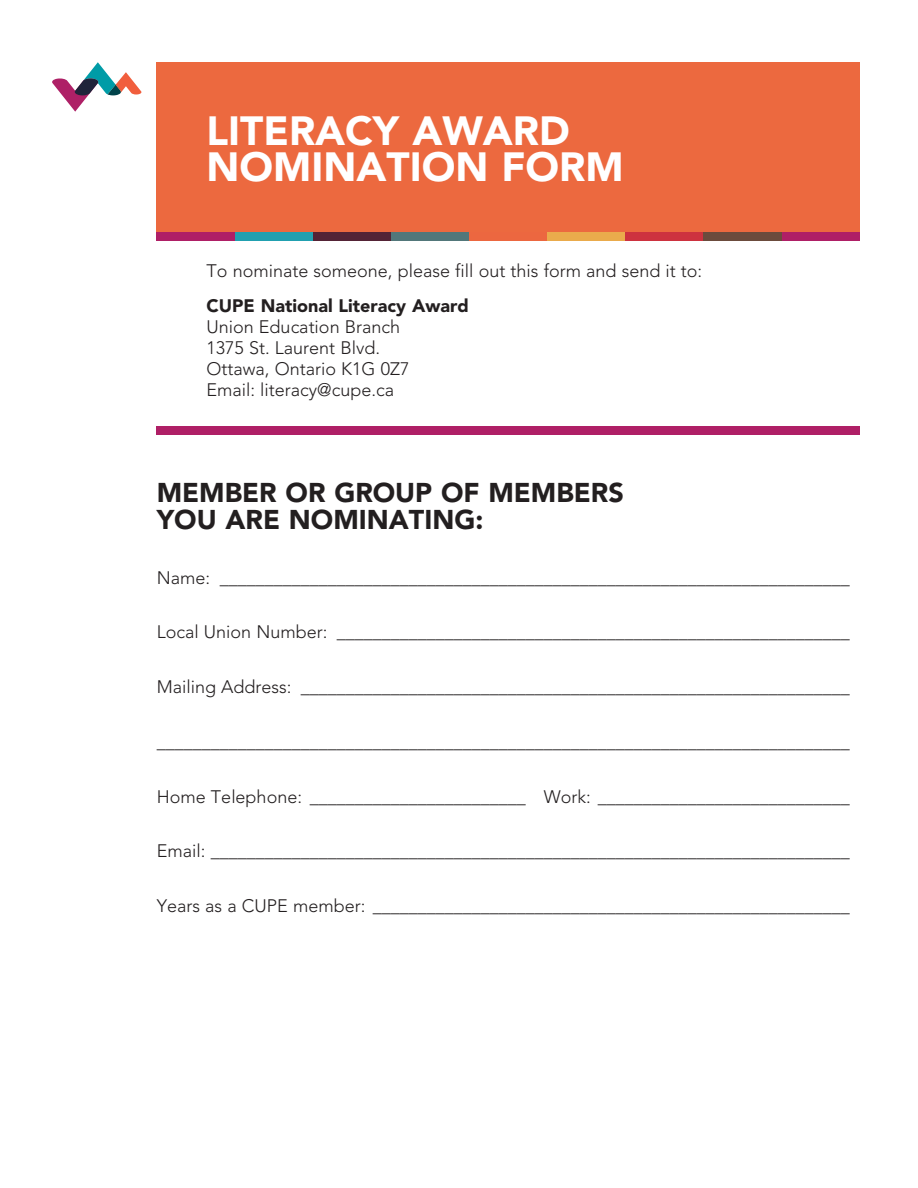
<style>
.page{position:relative;width:918px;height:1188px;background:#fff}
.page>*{position:absolute;margin:0;border:0;box-sizing:border-box;transform-origin:0 0}
.t1{font:900 40.5px/36px "Avenir";color:#fff}
.t2{font:900 27px/27px "Avenir";color:#231f20}
.t3{font:300 18px/21px "Avenir";color:#231f20}
.s1{font-weight:900}
</style>
<div class="page">
<div style="left:157px;top:62px;width:703px;height:178px;background:#ec693f"></div>
<div style="left:157px;top:232px;width:78px;height:8px;background:#af1f66"></div>
<div style="left:157px;top:427px;width:703px;height:8px;background:#af1f66"></div>
<div style="left:782px;top:232px;width:78px;height:8px;background:#af1f66"></div>
<div style="left:235px;top:232px;width:78px;height:8px;background:#21a0b0"></div>
<div style="left:313px;top:232px;width:78px;height:8px;background:#532336"></div>
<div style="left:391px;top:232px;width:78px;height:8px;background:#52777a"></div>
<div style="left:547px;top:232px;width:79px;height:8px;background:#eaab4c"></div>
<div style="left:626px;top:232px;width:78px;height:8px;background:#cd323f"></div>
<div style="left:704px;top:232px;width:78px;height:8px;background:#6b4b3d"></div>
<svg style="left:52px;top:62px;width:90px;height:50px"></svg>
<p class="t1" style="left:207px;top:113px;width:419px">LITERACY AWARD<br>NOMINATION FORM</p>
<p class="t3" style="left:207px;top:260px;width:497px">To nominate someone, please fill out this form and send it to:</p>
<p class="t3" style="left:207px;top:295px;width:264px"><span class="s1">CUPE National Literacy Award<br></span>Union Education Branch<br>1375 St. Laurent Blvd.<br>Ottawa, Ontario K1G 0Z7<br>Email: literacy@cupe.ca</p>
<p class="t2" style="left:157px;top:479px;width:469px">MEMBER OR GROUP OF MEMBERS<br>YOU ARE NOMINATING:</p>
<p class="t3" style="left:157px;top:567px;width:694px">Name: ______________________________________________________________________</p>
<p class="t3" style="left:157px;top:622px;width:694px">Local Union Number: _________________________________________________________</p>
<p class="t3" style="left:157px;top:677px;width:694px">Mailing Address: _____________________________________________________________</p>
<p class="t3" style="left:157px;top:731px;width:694px">_____________________________________________________________________________</p>
<p class="t3" style="left:157px;top:786px;width:694px">Home Telephone: ________________________ Work: ____________________________</p>
<p class="t3" style="left:157px;top:841px;width:694px">Email: _______________________________________________________________________</p>
<p class="t3" style="left:157px;top:896px;width:694px">Years as a CUPE member: _____________________________________________________</p>
</div>
